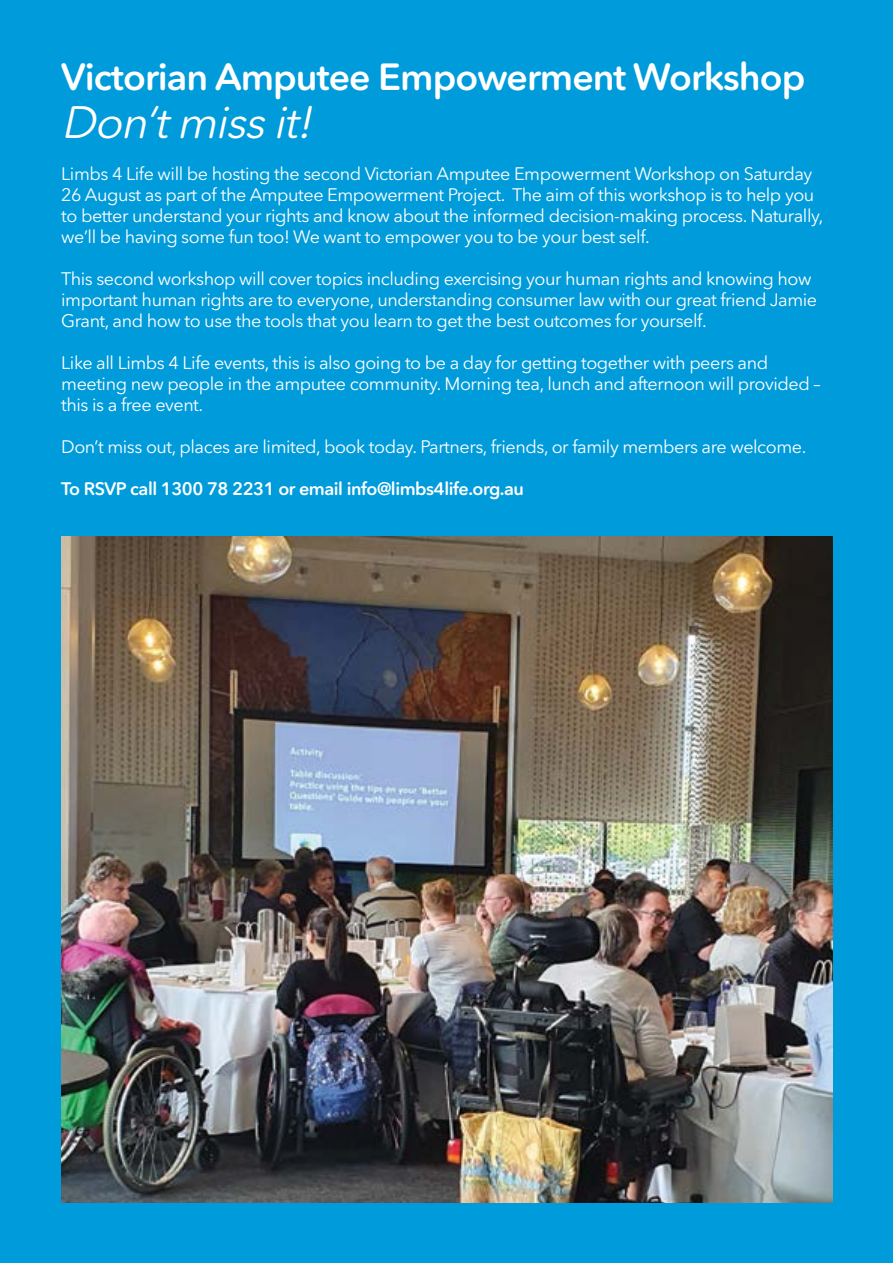
<style>
.page{position:relative;width:893px;height:1263px;background:#009bda}
.page>*{position:absolute;margin:0;border:0;box-sizing:border-box;transform-origin:0 0}
.t1{font:italic 45px "Avenir Next Rounded Std";color:#fff}
.t2{font:600 37.5px "Avenir Next Rounded Std";letter-spacing:-.025em;color:#fff}
.t3{font:18px/21px "Avenir Next Rounded Std";letter-spacing:-.025em;color:#fff}
.t4{font:600 18px "Avenir Next Rounded Std";letter-spacing:-.025em;color:#fff}
</style>
<div class="page">
<img style="left:61px;top:537px;width:772px;height:666px">
<h2 class="t2" style="left:61px;top:54px;width:746px">Victorian Amputee Empowerment Workshop</h2>
<h1 class="t1" style="left:61px;top:95px;width:263px">Don’tmissit!</h1>
<p class="t3" style="left:61px;top:163px;width:764px">Limbs 4 Life will be hosting the second Victorian Amputee Empowerment Workshop on Saturday 26 August as part of the Amputee Empowerment Project. The aim of this workshop is to help you to better understand your rights and know about the informed decision-making process. Naturally, we’ll be having some fun too! We want to empower you to be your best self.</p>
<p class="t3" style="left:61px;top:268px;width:757px">This second workshop will cover topics including exercising your human rights and knowing how important human rights are to everyone, understanding consumer law with our great friend Jamie<br>Grant, and how to use the tools that you learn to get the best outcomes for yourself.</p>
<p class="t3" style="left:61px;top:352px;width:761px">Like all Limbs 4 Life events, this is also going to be a day for getting together with peers and meeting new people in the amputee community. Morning tea, lunch and afternoon will provided – this is a free event.</p>
<p class="t3" style="left:61px;top:436px;width:747px">Don’t miss out, places are limited, book today. Partners, friends, or family members are welcome.</p>
<p class="t4" style="left:61px;top:478px;width:464px">To RSVP call 1300 78 2231 or email info@limbs4life.org.au</p>
</div>
